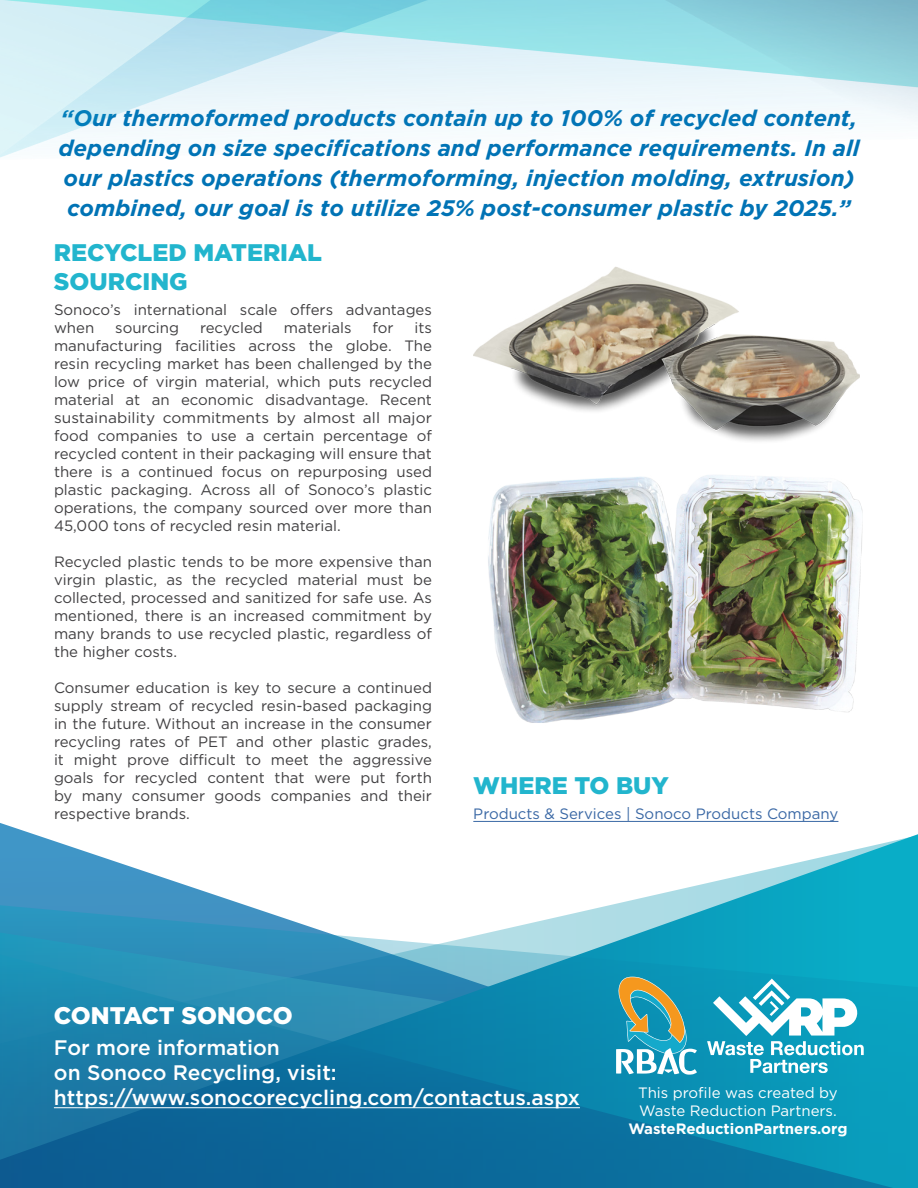
<style>
.page{position:relative;width:918px;height:1188px;background:#fff}
.page>*{position:absolute;margin:0;border:0;box-sizing:border-box;transform-origin:0 0}
.t1{font:900 24px/28.8px "Gotham";color:#22b5cd}
.t2{font:900 24px "Gotham";color:#fff}
.t3{font:italic 700 22.5px/30px "Gotham";color:#0073b5;text-align:center}
.t4{font:500 21px/25.2px "Gotham";color:#fff}
.t5{font:15px/18px "Gotham";color:#414042;text-align:justify}
.t6{font:15px/18px "Gotham";color:#fff}
.t7{font:15px "Gotham";color:#3a68a5}
.t8{font:700 15px "Gotham";color:#fff}
</style>
<div class="page">
<svg style="left:0;top:834px;width:918px;height:50px"></svg>
<svg style="left:0;top:884px;width:918px;height:47px"></svg>
<svg style="left:0;top:931px;width:918px;height:257px;background:#1884ad"></svg>
<svg style="left:616px;top:977px;width:81px;height:98px;background:#5fa6a7"></svg>
<hr style="left:54px;top:1107px;width:526px;height:1px;background:#fff">
<svg style="left:707px;top:978px;width:157px;height:95px"></svg>
<img style="left:488px;top:478px;width:375px;height:245px">
<img style="left:473px;top:267px;width:386px;height:211px">
<hr style="left:473px;top:821px;width:365px;height:1px;background:#3a68a5">
<p class="t3" style="left:58px;top:103px;width:803px">“Our thermoformed products contain up to 100% of recycled content, depending on size specifications and performance requirements. In all our plastics operations (thermoforming, injection molding, extrusion) combined, our goal is to utilize 25% post-consumer plastic by 2025.”</p>
<h1 class="t1" style="left:54px;top:238px;width:270px">RECYCLED MATERIAL<br>SOURCING</h1>
<p class="t5" style="left:54px;top:301px;width:379px">Sonoco’s international scale offers advantages when</p>
<p class="t5" style="left:115px;top:319px;width:65px">sourcing</p>
<p class="t5" style="left:200px;top:319px;width:64px">recycled</p>
<p class="t5" style="left:284px;top:319px;width:69px">materials</p>
<p class="t5" style="left:372px;top:319px;width:23px">for</p>
<p class="t5" style="left:54px;top:319px;width:380px;text-indent:361px">its manufacturing facilities across the globe. The resin recycling market has been challenged by the low price of virgin material, which puts recycled material at an economic disadvantage. Recent sustainability commitments by almost all major food companies to use a certain percentage of recycled content in their packaging will ensure that there is a continued focus on repurposing used plastic packaging. Across all of Sonoco’s plastic operations, the company sourced over more than 45,000 tons of recycled resin material.</p>
<p class="t5" style="left:54px;top:553px;width:380px">Recycled plastic tends to be more expensive than virgin plastic, as the recycled material must be collected, processed and sanitized for safe use. As mentioned, there is an increased commitment by many brands to use recycled plastic, regardless of the higher costs.</p>
<p class="t5" style="left:54px;top:679px;width:380px">Consumer education is key to secure a continued supply stream of recycled resin-based packaging in the future. Without an increase in the consumer recycling rates of PET and other plastic grades, it might prove difficult to meet the aggressive goals for recycled content that were put forth by many consumer goods companies and their respective brands.</p>
<h1 class="t1" style="left:473px;top:771px;width:197px">WHERE TO BUY</h1>
<p class="t7" style="left:473px;top:805px;width:367px">Products &amp; Services | Sonoco Products Company</p>
<h1 class="t2" style="left:54px;top:999px;width:240px">CONTACT SONOCO</h1>
<h3 class="t4" style="left:54px;top:1034px;width:528px">For more information<br>on Sonoco Recycling, visit: https://www.sonocorecycling.com/contactus.aspx</h3>
<p class="t6" style="left:638px;top:1083px;width:201px">This profile was created by<br>Waste Reduction Partners.</p>
<p class="t8" style="left:628px;top:1119px;width:220px">WasteReductionPartners.org</p>
</div>
